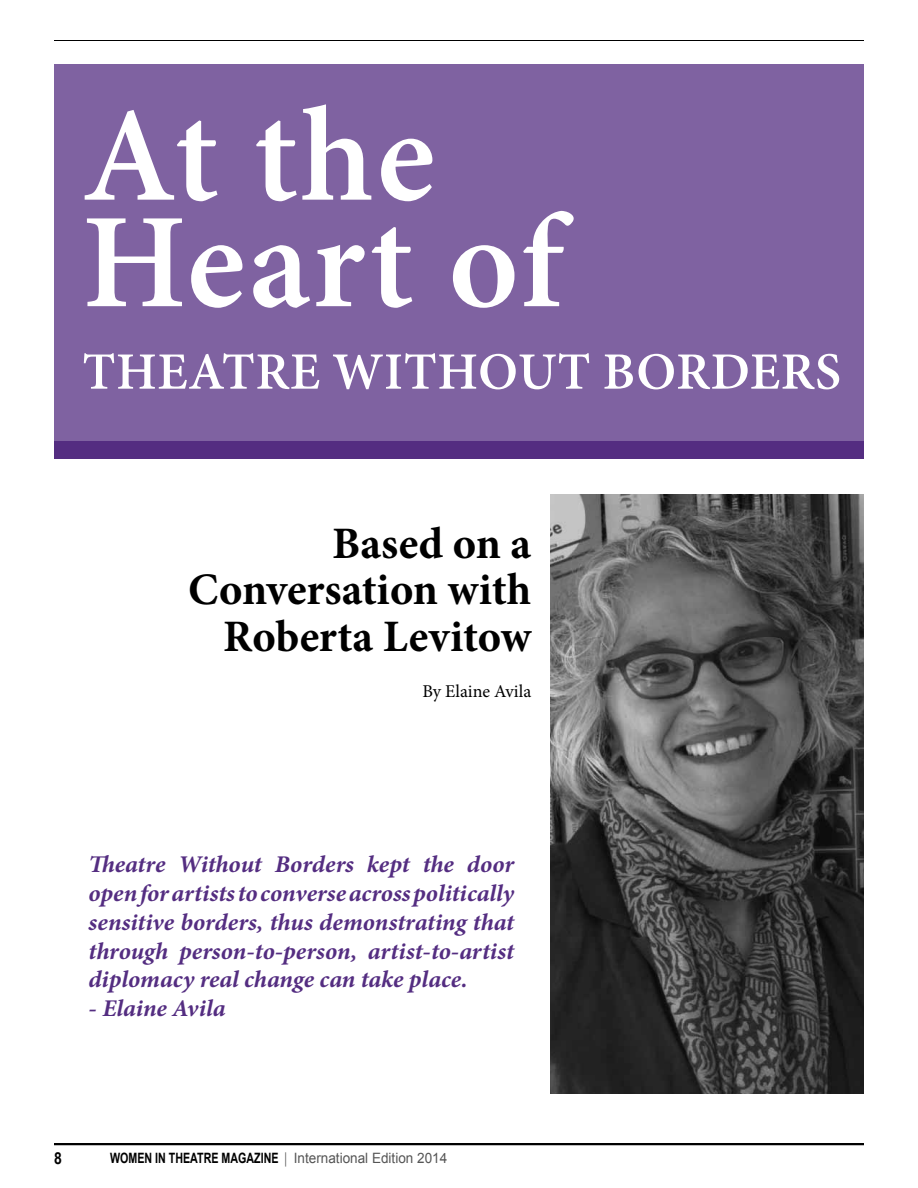
<style>
.page{position:relative;width:918px;height:1188px;background:#fff}
.page>*{position:absolute;margin:0;border:0;box-sizing:border-box;transform-origin:0 0}
.t1{font:600 135px/106.5px "Minion Pro";letter-spacing:.015em;color:#fff}
.t2{font:600 52.5px "Minion Pro";letter-spacing:.01em;color:#fff}
.t3{font:700 45px/46.5px "Minion Pro";color:#000;text-align:right}
.t4{font:italic 700 24px/28.8px "Minion Pro";letter-spacing:-.005em;color:#542d81;text-align:justify}
.t5{font:18px "Minion Pro";color:#000}
.t6{font:700 16.5px "Arial";color:#000;scale:.85 1}
.t7{font:14.25px "Arial";color:#555;scale:.95 1}
.s1{font-weight:700;color:#000}
.s2{font-family:"Myriad Pro"}
</style>
<div class="page">
<hr style="left:54px;top:40px;width:810px;height:1px;background:#000">
<hr style="left:54px;top:1143px;width:810px;height:2px;background:#000">
<div style="left:54px;top:65px;width:810px;height:383px;background:#7f62a1"></div>
<img style="left:551px;top:495px;width:313px;height:599px">
<div style="left:54px;top:441px;width:810px;height:18px;background:#542d81"></div>
<h1 class="t1" style="left:82px;top:102px;width:483px">AT THE<br>HEART OF</h1>
<h2 class="t2" style="left:82px;top:336px;width:69px">THEATRE</h2>
<h2 class="t2" style="left:332px;top:336px;width:110px">WITHO</h2>
<h2 class="t2" style="left:518px;top:336px;width:263px">UT BORDERS</h2>
<h3 class="t3" style="left:188px;top:519px;width:345px">Based on a<br>Conversation with<br>Roberta Levitow</h3>
<p class="t5" style="left:422px;top:679px;width:110px">By Elaine Avila</p>
<p class="t4" style="left:89px;top:850px;width:428px">Theatre Without Borders kept the door open for artists to converse across politically sensitive borders, thus demonstrating that through person-to-person, artist-to-artist diplomacy real change can take place.</p>
<p class="t4" style="left:89px;top:994px;width:139px">- Elaine Avila</p>
<p class="t6" style="left:54px;top:1149px;width:11px">8</p>
<p class="t7" style="left:110px;top:1150px;width:356px"><span class="s1">WOMEN IN THEATRE MAGAZINE</span> <span class="s2">|</span> International Edition 2014</p>
</div>
